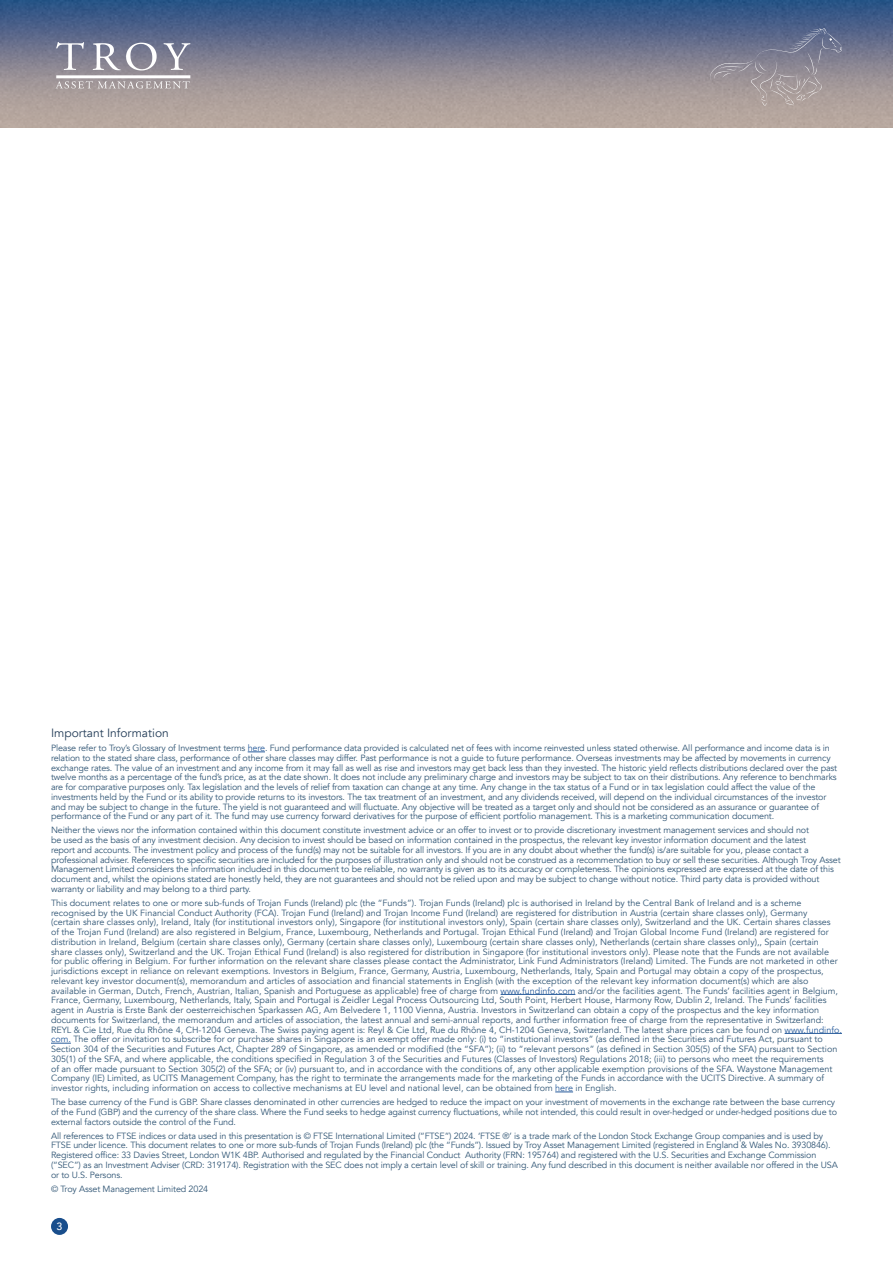
<style>
.page{position:relative;width:893px;height:1263px;background:#fff}
.page>*{position:absolute;margin:0;border:0;box-sizing:border-box;transform-origin:0 0}
.t1{font:12px "Avenir";color:#253e59}
.t2{font:500 10.5px "Avenir";color:#fff}
.t3{font:9px/9.8px "Avenir";letter-spacing:-.015em;color:#315675}
.s1{color:#275b9b}
</style>
<div class="page">
<img style="left:1px;top:0;width:892px;height:127px">
<svg style="left:55px;top:42px;width:135px;height:47px;background:#a2a0aa"></svg>
<div style="left:51px;top:1218px;width:17px;height:17px;background:#194e8c;border-radius:50%"></div>
<svg style="left:710px;top:28px;width:132px;height:78px;background:#8b8996"></svg>
<svg style="left:248px;top:752px;width:17px;height:1px"></svg>
<hr style="left:501px;top:994px;width:74px;height:1px;background:#275b9b">
<hr style="left:785px;top:1033px;width:57px;height:1px;background:#275b9b">
<svg style="left:51px;top:1043px;width:20px;height:1px"></svg>
<svg style="left:555px;top:1092px;width:18px;height:1px"></svg>
<h1 class="t1" style="left:51px;top:726px;width:119px">Important Information</h1>
<p class="t3" style="left:51px;top:743px;width:788px">Please refer to Troy’s Glossary of Investment terms <span class="s1">here</span>. Fund performance data provided is calculated net of fees with income reinvested unless stated otherwise. All performance and income data is in relation to the stated share class, performance of other share classes may differ. Past performance is not a guide to future performance. Overseas investments may be affected by movements in currency exchange rates. The value of an investment and any income from it may fall as well as rise and investors may get back less than they invested. The historic yield reflects distributions declared over the past twelve months as a percentage of the fund’s price, as at the date shown. It does not include any preliminary charge and investors may be subject to tax on their distributions. Any reference to benchmarks are for comparative purposes only. Tax legislation and the levels of relief from taxation can change at any time. Any change in the tax status of a Fund or in tax legislation could affect the value of the investments held by the Fund or its ability to provide returns to its investors. The tax treatment of an investment, and any dividends received, will depend on the individual circumstances of the investor and may be subject to change in the future. The yield is not guaranteed and will fluctuate. Any objective will be treated as a target only and should not be considered as an assurance or guarantee of performance of the Fund or any part of it. The fund may use currency forward derivatives for the purpose of efficient portfolio management. This is a marketing communication document.</p>
<p class="t3" style="left:51px;top:826px;width:791px">Neither the views nor the information contained within this document constitute investment advice or an offer to invest or to provide discretionary investment management services and should not<br>be used as the basis of any investment decision. Any decision to invest should be based on information contained in the prospectus, the relevant key investor information document and the latest<br>report and accounts. The investment policy and process of the fund(s) may not be suitable for all investors. If you are in any doubt about whether the fund(s) is/are suitable for you, please contact a professional adviser. References to specific securities are included for the purposes of illustration only and should not be construed as a recommendation to buy or sell these securities. Although Troy Asset Management Limited considers the information included in this document to be reliable, no warranty is given as to its accuracy or completeness. The opinions expressed are expressed at the date of this document and, whilst the opinions stated are honestly held, they are not guarantees and should not be relied upon and may be subject to change without notice. Third party data is provided without warranty or liability and may belong to a third party.</p>
<p class="t3" style="left:51px;top:898px;width:792px">This document relates to one or more sub-funds of Trojan Funds (Ireland) plc (the “Funds”). Trojan Funds (Ireland) plc is authorised in Ireland by the Central Bank of Ireland and is a scheme recognised by the UK Financial Conduct Authority (FCA). Trojan Fund (Ireland) and Trojan Income Fund (Ireland) are registered for distribution in Austria (certain share classes only), Germany<br>(certain share classes only), Ireland, Italy (for institutional investors only), Singapore (for institutional investors only), Spain (certain share classes only), Switzerland and the UK. Certain shares classes<br>of the Trojan Fund (Ireland) are also registered in Belgium, France, Luxembourg, Netherlands and Portugal. Trojan Ethical Fund (Ireland) and Trojan Global Income Fund (Ireland) are registered for distribution in Ireland, Belgium (certain share classes only), Germany (certain share classes only), Luxembourg (certain share classes only), Netherlands (certain share classes only),, Spain (certain share classes only), Switzerland and the UK. Trojan Ethical Fund (Ireland) is also registered for distribution in Singapore (for institutional investors only). Please note that the Funds are not available for public offering in Belgium. For further information on the relevant share classes please contact the Administrator, Link Fund Administrators (Ireland) Limited. The Funds are not marketed in other jurisdictions except in reliance on relevant exemptions. Investors in Belgium, France, Germany, Austria, Luxembourg, Netherlands, Italy, Spain and Portugal may obtain a copy of the prospectus, relevant key investor document(s), memorandum and articles of association and financial statements in English (with the exception of the relevant key information document(s) which are also available in German, Dutch, French, Austrian, Italian, Spanish and Portuguese as applicable) free of charge from <span class="s1">www.fundinfo.com</span> and/or the facilities agent. The Funds’ facilities agent in Belgium, France, Germany, Luxembourg, Netherlands, Italy, Spain and Portugal is Zeidler Legal Process Outsourcing Ltd, South Point, Herbert House, Harmony Row, Dublin 2, Ireland. The Funds’ facilities agent in Austria is Erste Bank der oesterreichischen Sparkassen AG, Am Belvedere 1, 1100 Vienna, Austria. Investors in Switzerland can obtain a copy of the prospectus and the key information documents for Switzerland, the memorandum and articles of association, the latest annual and semi-annual reports, and further information free of charge from the representative in Switzerland:<br>REYL &amp; Cie Ltd, Rue du Rhône 4, CH-1204 Geneva. The Swiss paying agent is: Reyl &amp; Cie Ltd, Rue du Rhône 4, CH-1204 Geneva, Switzerland. The latest share prices can be found on <span class="s1">www.fundinfo. com.</span> The offer or invitation to subscribe for or purchase shares in Singapore is an exempt offer made only: (i) to “institutional investors” (as defined in the Securities and Futures Act, pursuant to Section 304 of the Securities and Futures Act, Chapter 289 of Singapore, as amended or modified (the “SFA”); (ii) to “relevant persons” (as defined in Section 305(5) of the SFA) pursuant to Section 305(1) of the SFA, and where applicable, the conditions specified in Regulation 3 of the Securities and Futures (Classes of Investors) Regulations 2018; (iii) to persons who meet the requirements<br>of an offer made pursuant to Section 305(2) of the SFA; or (iv) pursuant to, and in accordance with the conditions of, any other applicable exemption provisions of the SFA. Waystone Management Company (IE) Limited, as UCITS Management Company, has the right to terminate the arrangements made for the marketing of the Funds in accordance with the UCITS Directive. A summary of investor rights, including information on access to collective mechanisms at EU level and national level, can be obtained from <span class="s1">here</span> in English.</p>
<p class="t3" style="left:51px;top:1097px;width:788px">The base currency of the Fund is GBP. Share classes denominated in other currencies are hedged to reduce the impact on your investment of movements in the exchange rate between the base currency of the Fund (GBP) and the currency of the share class. Where the Fund seeks to hedge against currency fluctuations, while not intended, this could result in over-hedged or under-hedged positions due to external factors outside the control of the Fund.</p>
<p class="t3" style="left:51px;top:1131px;width:788px">All references to FTSE indices or data used in this presentation is © FTSE International Limited (“FTSE”) 2024. ‘FTSE ®’ is a trade mark of the London Stock Exchange Group companies and is used by FTSE under licence. This document relates to one or more sub-funds of Trojan Funds (Ireland) plc (the “Funds”). Issued by Troy Asset Management Limited (registered in England &amp; Wales No. 3930846).<br>Registered office: 33 Davies Street, London W1K 4BP. Authorised and regulated by the Financial Conduct Authority (FRN: 195764) and registered with the U.S. Securities and Exchange Commission (“SEC”) as an Investment Adviser (CRD: 319174). Registration with the SEC does not imply a certain level of skill or training. Any fund described in this document is neither available nor offered in the USA or to U.S. Persons.</p>
<p class="t3" style="left:51px;top:1184px;width:159px">© Troy Asset Management Limited 2024</p>
<p class="t2" style="left:57px;top:1217px;width:7px">3</p>
</div>
